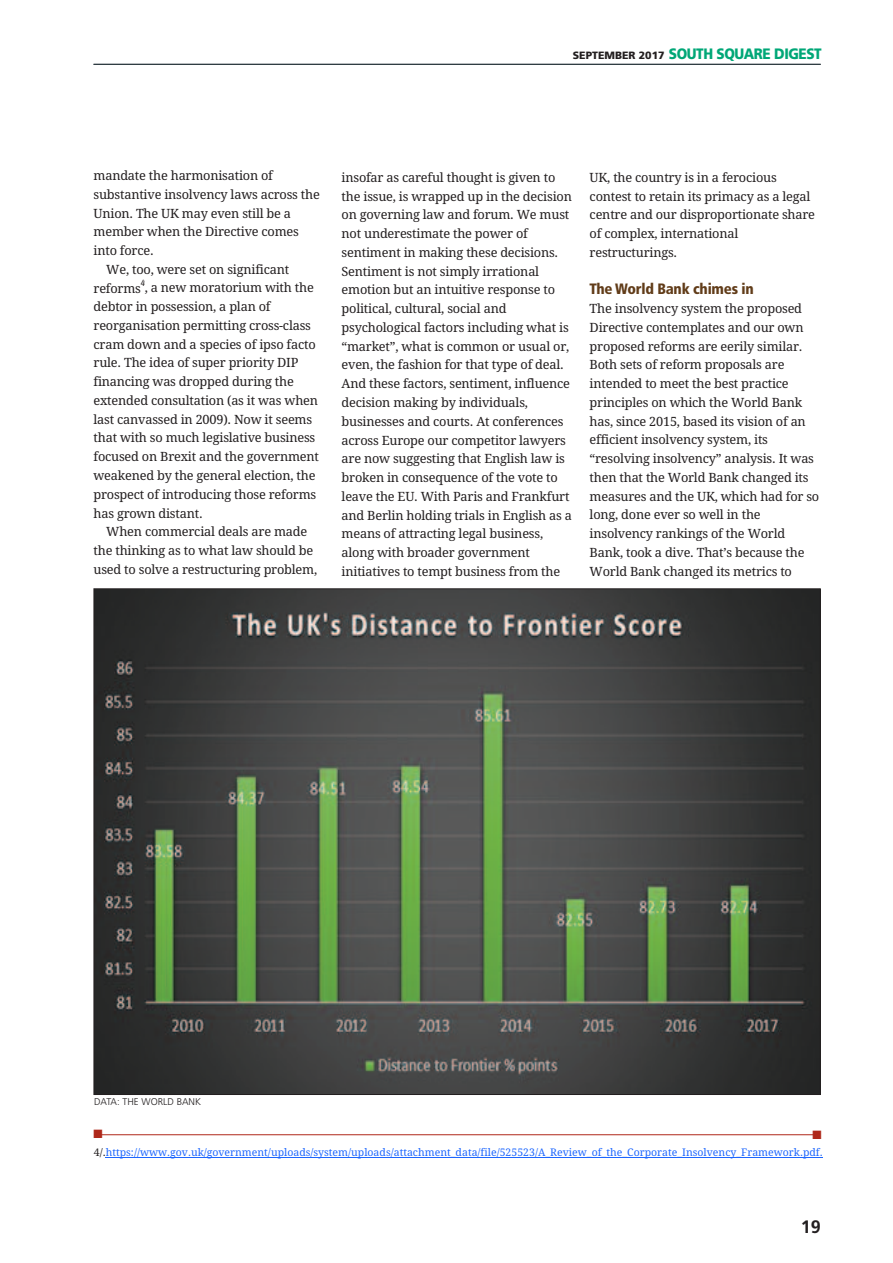
<style>
.page{position:relative;width:893px;height:1263px;background:#fff}
.page>*{position:absolute;margin:0;border:0;box-sizing:border-box;transform-origin:0 0}
.t1{font:700 18px "Frutiger";color:#231f20}
.t2{font:900 15px "Frutiger";letter-spacing:-.03em;color:#00a777;scale:.9 1}
.t3{font:900 condensed 15px "Frutiger";letter-spacing:-.015em;color:#613c19}
.t4{font:12.75px/18.8px "Droid Serif";letter-spacing:-.015em;color:#231f20}
.t5{font:12px "Zapf Dingbats ITC";color:#af281a}
.t6{font:10.5px "Droid Serif";color:#1d66fe}
.t7{font:300 9.75px "Frutiger";color:#231f20}
.t8{font:italic 9px "Archivo Narrow";color:#231f20}
.s1{font-size:10.5px;color:#231f20}
.s2{color:#231f20}
</style>
<div class="page">
<hr style="left:94px;top:64px;width:727px;height:1px;background:#2a373d">
<img style="left:96px;top:590px;width:723px;height:503px">
<hr style="left:94px;top:1134px;width:722px;height:1px;background:#af281a">
<hr style="left:106px;top:1157px;width:717px;height:1px;background:#1d66fe">
<p class="t2" style="left:573px;top:48px;width:278px"><span class="s1">SEPTEMBER 2017</span> SOUTH SQUARE DIGEST</p>
<p class="t4" style="left:94px;top:166px;width:181px">mandate the harmonisation of</p>
<p class="t4" style="left:94px;top:185px;width:228px">substantive insolvency laws across the</p>
<p class="t4" style="left:94px;top:204px;width:199px">Union. The UK may even still be a</p>
<p class="t4" style="left:94px;top:223px;width:207px">member when the Directive comes</p>
<p class="t4" style="left:94px;top:241px;width:62px">into force.</p>
<p class="t4" style="left:106px;top:260px;width:184px">We, too, were set on significant</p>
<p class="t4" style="left:94px;top:279px;width:222px">reforms , a new moratorium with the</p>
<p class="t8" style="left:141px;top:280px;width:6px">4</p>
<p class="t4" style="left:94px;top:297px;width:227px">debtor in possession, a plan of reorganisation permitting cross-class cram down and a species of ipso facto rule. The idea of super priority DIP financing was dropped during the extended consultation (as it was when last canvassed in 2009). Now it seems that with so much legislative business focused on Brexit and the government weakened by the general election, the prospect of introducing those reforms has grown distant.</p>
<p class="t4" style="left:94px;top:522px;width:225px;text-align:center">When commercial deals are made<br>the thinking as to what law should be used to solve a restructuring problem,</p>
<p class="t4" style="left:342px;top:168px;width:232px">insofar as careful thought is given to the issue, is wrapped up in the decision on governing law and forum. We must not underestimate the power of sentiment in making these decisions.<br>Sentiment is not simply irrational emotion but an intuitive response to political, cultural, social and psychological factors including what is “market”, what is common or usual or, even, the fashion for that type of deal.<br>And these factors, sentiment, influence decision making by individuals, businesses and courts. At conferences across Europe our competitor lawyers are now suggesting that English law is broken in consequence of the vote to leave the EU. With Paris and Frankfurt and Berlin holding trials in English as a means of attracting legal business, along with broader government initiatives to tempt business from the</p>
<p class="t4" style="left:590px;top:168px;width:227px">UK, the country is in a ferocious contest to retain its primacy as a legal centre and our disproportionate share of complex, international restructurings.</p>
<p class="t3" style="left:590px;top:283px;width:166px">The World Bank chimes in</p>
<p class="t4" style="left:590px;top:299px;width:231px">The insolvency system the proposed Directive contemplates and our own proposed reforms are eerily similar.<br>Both sets of reform proposals are intended to meet the best practice principles on which the World Bank has, since 2015, based its vision of an efficient insolvency system, its “resolving insolvency” analysis. It was then that the World Bank changed its measures and the UK, which had for so long, done ever so well in the insolvency rankings of the World Bank, took a dive. That’s because the World Bank changed its metrics to</p>
<p class="t7" style="left:94px;top:1097px;width:109px">DATA: THE WORLD BANK</p>
<p class="t5" style="left:94px;top:1127px;width:11px">■</p>
<p class="t5" style="left:812px;top:1128px;width:11px">■</p>
<p class="t6" style="left:94px;top:1146px;width:730px"><span class="s2">4/.</span>https://www.gov.uk/government/uploads/system/uploads/attachment_data/file/525523/A_Review_of_the_Corporate_Insolvency_Framework.pdf.</p>
<h1 class="t1" style="left:801px;top:1219px;width:22px">19</h1>
</div>
